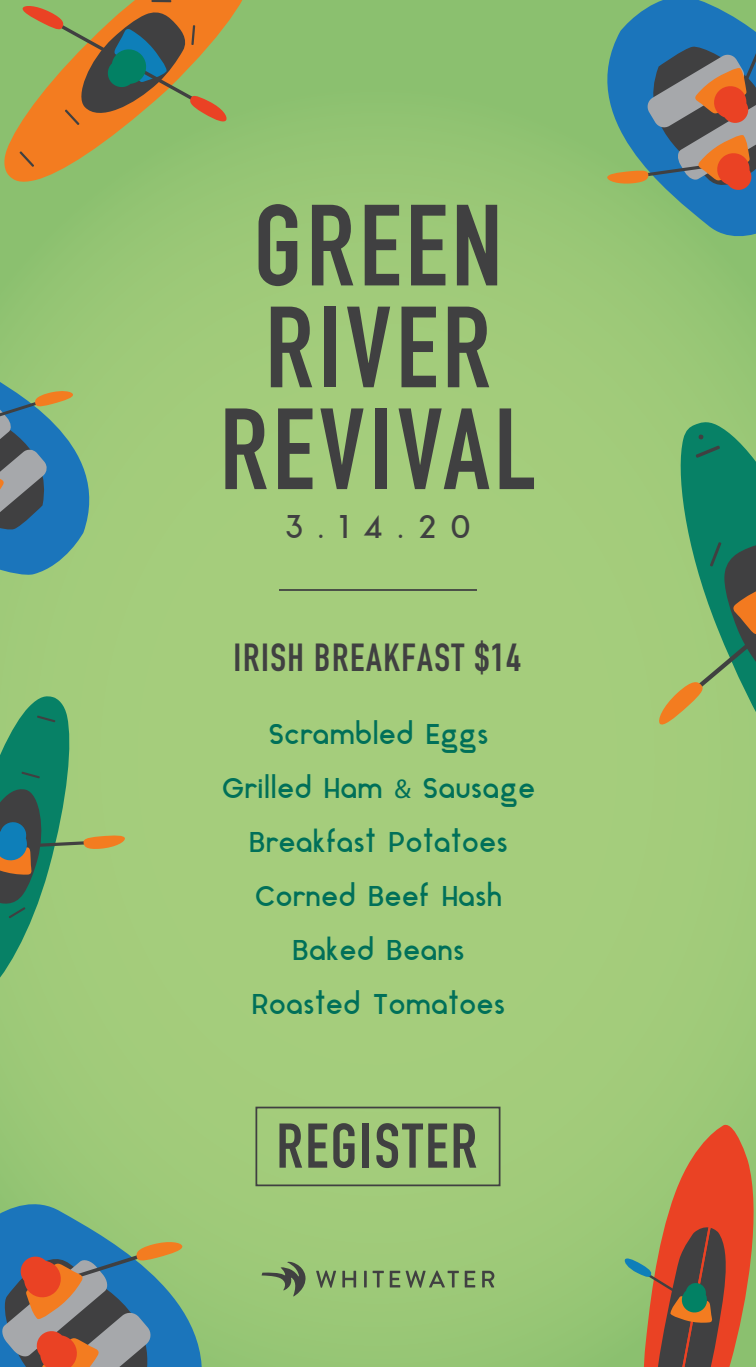
<style>
.page{position:relative;width:756px;height:1367px;background:#fff}
.page>*{position:absolute;margin:0;border:0;box-sizing:border-box;transform-origin:0 0}
.t1{font:700 113.23px/101.9px "DIN Condensed";letter-spacing:.04em;color:#404041;text-align:center}
.t2{font:700 61.95px "DIN Condensed";letter-spacing:.04em;color:#404041}
.t3{font:700 38.68px "DIN Condensed";letter-spacing:.04em;color:#404041}
.t4{font:31.32px "Aqua Grotesque";color:#404041}
.t5{font:27.3px/53.9px "Aqua Grotesque";letter-spacing:-.05em;color:#007059;text-align:center}
.s1{font-family:"Myriad Pro"}
</style>
<div class="page">
<div style="left:0;top:0;width:756px;height:1367px;background:linear-gradient(to bottom,#98c775,#a5cd7c)"></div>
<svg style="left:0;top:343px;width:114px;height:235px;background:#6c9e8c"></svg>
<svg style="left:0;top:1183px;width:232px;height:184px;background:#83b982"></svg>
<svg style="left:0;top:1240px;width:183px;height:127px;background:#727a82"></svg>
<svg style="left:624px;top:1121px;width:132px;height:246px;background:#a6784b"></svg>
<svg style="left:2px;top:0;width:254px;height:184px;background:#a2b25e"></svg>
<svg style="left:20px;top:151px;width:14px;height:16px"></svg>
<hr style="left:151px;top:0;width:20px;height:2px;background:#404041">
<svg style="left:21px;top:5px;width:207px;height:120px;background:#95884d"></svg>
<svg style="left:657px;top:420px;width:99px;height:400px;background:#74ad6f"></svg>
<svg style="left:0;top:695px;width:125px;height:304px;background:#76ac70"></svg>
<svg style="left:573px;top:0;width:183px;height:256px;background:#7fb77b"></svg>
<svg style="left:607px;top:6px;width:149px;height:192px;background:#617c88"></svg>
<svg style="left:262px;top:1261px;width:45px;height:36px;background:#809e66"></svg>
<svg style="left:316px;top:1270px;width:20px;height:17px"></svg>
<svg style="left:342px;top:1271px;width:14px;height:16px"></svg>
<hr style="left:364px;top:1271px;width:3px;height:16px;background:#404041">
<svg style="left:373px;top:1271px;width:11px;height:16px"></svg>
<svg style="left:390px;top:1271px;width:10px;height:16px"></svg>
<svg style="left:406px;top:1270px;width:53px;height:17px"></svg>
<svg style="left:465px;top:1271px;width:10px;height:16px"></svg>
<svg style="left:482px;top:1271px;width:12px;height:16px"></svg>
<hr style="left:279px;top:589px;width:198px;height:2px;background:#404041">
<div style="left:256px;top:1106px;width:244px;height:80px;border:2px solid #404041"></div>
<h1 class="t1" style="left:220px;top:194px;width:318px">GREEN<br>RIVER<br>REVIVAL</h1>
<p class="t4" style="left:284px;top:510px;width:189px">3.14.20</p>
<h3 class="t3" style="left:234px;top:631px;width:289px">IRISH BREAKFAST $14</h3>
<p class="t5" style="left:221px;top:710px;width:316px">Scrambled Eggs<br>Grilled Ham <span class="s1">&amp;</span> Sausage<br>Breakfast Potatoes<br>Corned Beef Hash<br>Baked Beans<br>Roasted Tomatoes</p>
<h2 class="t2" style="left:277px;top:1104px;width:202px">REGISTER</h2>
</div>
